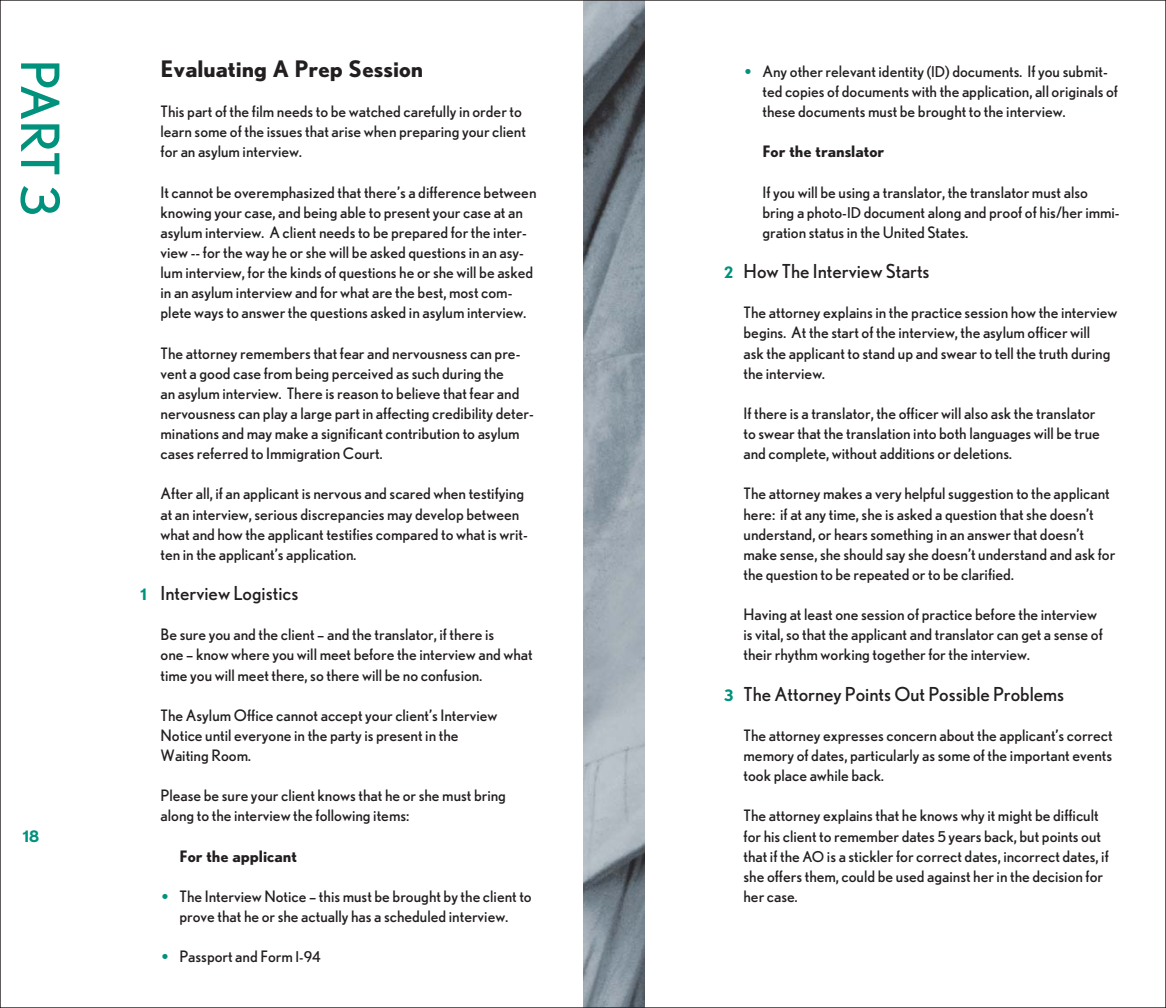
<style>
.page{position:relative;width:1166px;height:1008px;background:#fff}
.page>*{position:absolute;margin:0;border:0;box-sizing:border-box;transform-origin:0 0}
.t1{font:52.5px "Nobel";color:#00927c}
.t2{font:700 22.75px "Nobel";color:#231f20}
.t3{font:19.25px "Nobel";color:#231f20}
.t4{font:15.75px/20.1px "Nobel";color:#231f20}
.t5{font:700 15.75px "Nobel";color:#231f20}
.t6{font:700 15.75px "Nobel";color:#00927c}
.t7{font:900 15.75px "Arial";color:#00927c}
.s1{font-size:14.88px}
</style>
<div class="page">
<img style="left:583px;top:2px;width:62px;height:1004px">
<h1 class="t1" style="left:58px;top:59px;width:158px;rotate:90deg">PART 3</h1>
<p class="t6" style="left:23px;top:830px;width:18px">18</p>
<p class="t6" style="left:140px;top:589px;width:8px">1</p>
<h2 class="t2" style="left:160px;top:60px;width:264px">Evaluating A Prep Session</h2>
<p class="t4" style="left:160px;top:103px;width:367px">This part of the film needs to be watched carefully in order to learn some of the issues that arise when preparing your client for an asylum interview.</p>
<p class="t4" style="left:160px;top:184px;width:377px">It cannot be overemphasized that there’s a difference between knowing your case, and being able to present your case at an asylum interview. A client needs to be prepared for the inter&shy;view -- for the way he or she will be asked questions in an asy&shy;lum interview, for the kinds of questions he or she will be asked in an asylum interview and for what are the best, most com&shy;plete ways to answer the questions asked in asylum interview.</p>
<p class="t4" style="left:160px;top:345px;width:375px">The attorney remembers that fear and nervousness can pre&shy;vent a good case from being perceived as such during the<br>an asylum interview. There is reason to believe that fear and nervousness can play a large part in affecting credibility deter&shy;minations and may make a significant contribution to asylum cases referred to Immigration Court.</p>
<p class="t4" style="left:160px;top:486px;width:369px">After all, if an applicant is nervous and scared when testifying at an interview, serious discrepancies may develop between what and how the applicant testifies compared to what is writ&shy;ten in the applicant’s application.</p>
<p class="t3" style="left:160px;top:586px;width:139px">Interview Logistics</p>
<p class="t4" style="left:160px;top:626px;width:374px">Be sure you and the client – and the translator, if there is<br>one – know where you will meet before the interview and what time you will meet there, so there will be no confusion.</p>
<p class="t4" style="left:160px;top:707px;width:338px">The Asylum Office cannot accept your client’s Interview<br>Notice until everyone in the party is present in the<br>Waiting Room.</p>
<p class="t4" style="left:160px;top:787px;width:347px">Please be sure your client knows that he or she must bring along to the interview the following items:</p>
<p class="t5" style="left:179px;top:850px;width:119px">For the applicant</p>
<p class="t4" style="left:179px;top:888px;width:354px">The Interview Notice – this must be brought by the client to prove that he or she actually has a scheduled interview.</p>
<p class="t4" style="left:179px;top:948px;width:143px">Passport and Form <span class="s1">I-94</span></p>
<p class="t4" style="left:762px;top:63px;width:357px">Any other relevant identity (<span class="s1">ID</span>) documents. If you submit&shy;ted copies of documents with the application, all originals of these documents must be brought to the interview.</p>
<p class="t5" style="left:762px;top:146px;width:123px">For the translator</p>
<p class="t4" style="left:762px;top:184px;width:359px">If you will be using a translator, the translator must also bring a photo-<span class="s1">ID</span> document along and proof of his/her immi&shy;gration status in the United States.</p>
<p class="t3" style="left:743px;top:264px;width:188px">How The Interview Starts</p>
<p class="t4" style="left:743px;top:304px;width:375px">The attorney explains in the practice session how the interview begins. At the start of the interview, the asylum officer will<br>ask the applicant to stand up and swear to tell the truth during the interview.</p>
<p class="t4" style="left:743px;top:405px;width:358px">If there is a translator, the officer will also ask the translator to swear that the translation into both languages will be true and complete, without additions or deletions.</p>
<p class="t4" style="left:743px;top:486px;width:373px">The attorney makes a very helpful suggestion to the applicant here: if at any time, she is asked a question that she doesn’t understand, or hears something in an answer that doesn’t make sense, she should say she doesn’t understand and ask for the question to be repeated or to be clarified.</p>
<p class="t4" style="left:743px;top:606px;width:361px">Having at least one session of practice before the interview is vital, so that the applicant and translator can get a sense of their rhythm working together for the interview.</p>
<p class="t3" style="left:743px;top:687px;width:322px">The Attorney Points Out Possible Problems</p>
<p class="t4" style="left:743px;top:727px;width:371px;text-align:justify">The attorney expresses concern about the applicant’s correct memory of dates, particularly as some of the important events took place awhile back.</p>
<p class="t4" style="left:743px;top:808px;width:367px">The attorney explains that he knows why it might be difficult for his client to remember dates <span class="s1">5</span> years back, but points out that if the <span class="s1">AO</span> is a stickler for correct dates, incorrect dates, if she offers them, could be used against her in the decision for</p>
<p class="t7" style="left:744px;top:66px;width:9px">•</p>
<p class="t6" style="left:724px;top:267px;width:11px">2</p>
<p class="t6" style="left:724px;top:689px;width:11px">3</p>
<p class="t7" style="left:161px;top:891px;width:9px">•</p>
<p class="t4" style="left:743px;top:888px;width:55px">her case.</p>
<p class="t7" style="left:161px;top:951px;width:9px">•</p>
</div>
